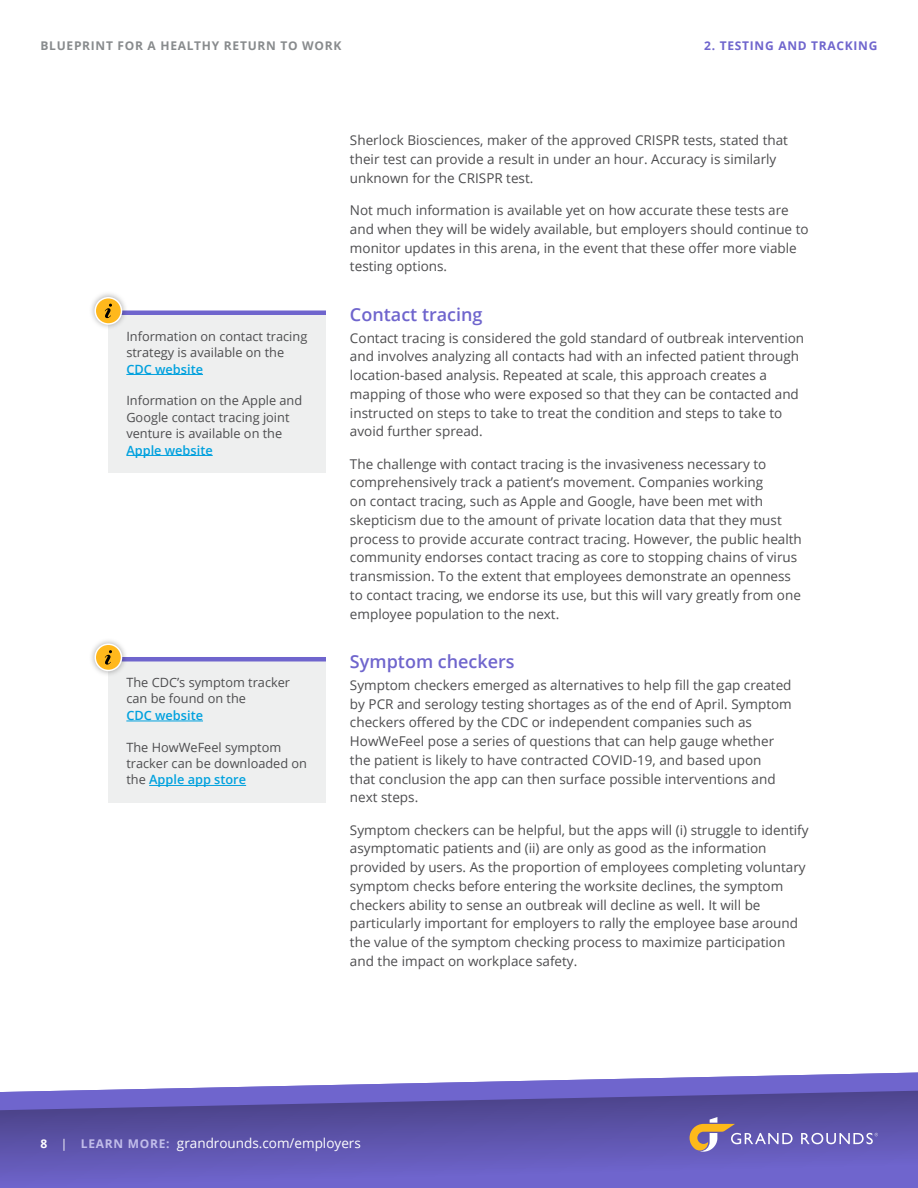
<style>
.page{position:relative;width:918px;height:1188px;background:#fff}
.page>*{position:absolute;margin:0;border:0;box-sizing:border-box;transform-origin:0 0}
.t1{font:600 18px "Open Sans";color:#6f65cd}
.t2{font:13.5px/18.8px "Open Sans";color:#4d4d4f}
.t3{font:13.5px "Open Sans";color:#fff}
.t4{font:12.75px/16.5px "Open Sans";color:#4d4d4f}
.t5{font:600 12.75px "Open Sans";color:#00a1de}
.t6{font:700 12px "Open Sans";letter-spacing:.06em;color:#888b8d}
.t7{font:700 12px "Open Sans";letter-spacing:.06em;color:#6f65cd}
.s1{font-weight:600;color:#00a1de}
.s2{font-weight:700;font-size:12px}
.s3{font-size:12px}
.s4{font-weight:700;font-size:12px;color:#c1bdea}
</style>
<div class="page">
<svg style="left:99px;top:1072px;width:819px;height:18px"></svg>
<svg style="left:0;top:1090px;width:918px;height:98px;background:#6158b3"></svg>
<svg style="left:690px;top:1117px;width:103px;height:35px;background:#8474a3"></svg>
<svg style="left:801px;top:1133px;width:77px;height:11px"></svg>
<div style="left:108px;top:659px;width:218px;height:143px;background:#eeefef"></div>
<hr style="left:126px;top:721px;width:77px;height:1px;background:#00a1de">
<hr style="left:149px;top:785px;width:97px;height:1px;background:#00a1de">
<hr style="left:108px;top:657px;width:218px;height:4px;background:#6f65cd">
<div style="left:88px;top:637px;width:40px;height:40px;background:#000;opacity:.35"></div>
<div style="left:95px;top:644px;width:27px;height:26px;background:#ffb81c;border-radius:50%"></div>
<div style="left:94px;top:643px;width:28px;height:28px;border:2px solid #fff;border-radius:50%"></div>
<svg style="left:105px;top:650px;width:7px;height:15px"></svg>
<div style="left:108px;top:313px;width:218px;height:160px;background:#eeefef"></div>
<hr style="left:126px;top:374px;width:77px;height:1px;background:#00a1de">
<hr style="left:126px;top:455px;width:87px;height:1px;background:#00a1de">
<div style="left:108px;top:310px;width:218px;height:5px;background:#6f65cd"></div>
<div style="left:88px;top:291px;width:40px;height:40px;background:#000;opacity:.35"></div>
<div style="left:95px;top:298px;width:27px;height:26px;background:#ffb81c;border-radius:50%"></div>
<div style="left:94px;top:297px;width:28px;height:28px;border:2px solid #fff;border-radius:50%"></div>
<svg style="left:105px;top:304px;width:7px;height:14px"></svg>
<p class="t6" style="left:40px;top:37px;width:302px">BLUEPRINT FOR A HEALTHY RETURN TO WORK</p>
<p class="t7" style="left:704px;top:37px;width:124px">2. TESTIN G AN D TRACK</p>
<p class="t7" style="left:854px;top:37px;width:25px">ING</p>
<p class="t4" style="left:126px;top:327px;width:182px">Information on contact tracing strategy is available on the</p>
<p class="t5" style="left:126px;top:360px;width:78px">CDC website</p>
<p class="t4" style="left:126px;top:392px;width:177px">Information on the Apple and<br>Google contact tracing joint venture is available on the</p>
<p class="t5" style="left:126px;top:441px;width:88px">Apple website</p>
<p class="t4" style="left:126px;top:674px;width:165px">The CDC’s symptom tracker can be found on the</p>
<p class="t5" style="left:126px;top:707px;width:78px">CDC website</p>
<p class="t4" style="left:126px;top:738px;width:182px">The HowWeFeel symptom tracker can be downloaded on the <span class="s1">Apple app store</span></p>
<p class="t2" style="left:350px;top:131px;width:440px">Sherlock Biosciences, maker of the approved CRISPR tests, stated that their test can provide a result in under an hour. Accuracy is similarly unknown for the CRISPR test.</p>
<p class="t2" style="left:350px;top:200px;width:460px">Not much information is available yet on how accurate these tests are and when they will be widely available, but employers should continue to monitor updates in this arena, in the event that these offer more viable testing options.</p>
<h1 class="t1" style="left:350px;top:302px;width:134px">Contact tracing</h1>
<p class="t2" style="left:350px;top:328px;width:456px">Contact tracing is considered the gold standard of outbreak intervention and involves analyzing all contacts had with an infected patient through location-based analysis. Repeated at scale, this approach creates a mapping of those who were exposed so that they can be contacted and instructed on steps to take to treat the condition and steps to take to avoid further spread.</p>
<p class="t2" style="left:350px;top:454px;width:453px">The challenge with contact tracing is the invasiveness necessary to comprehensively track a patient’s movement. Companies working<br>on contact tracing, such as Apple and Google, have been met with skepticism due to the amount of private location data that they must process to provide accurate contract tracing. However, the public health community endorses contact tracing as core to stopping chains of virus transmission. To the extent that employees demonstrate an openness to contact tracing, we endorse its use, but this will vary greatly from one employee population to the next.</p>
<h1 class="t1" style="left:350px;top:649px;width:166px">Symptom checkers</h1>
<p class="t2" style="left:350px;top:675px;width:443px">Symptom checkers emerged as alternatives to help fill the gap created by PCR and serology testing shortages as of the end of April. Symptom checkers offered by the CDC or independent companies such as HowWeFeel pose a series of questions that can help gauge whether the patient is likely to have contracted COVID-19, and based upon<br>that conclusion the app can then surface possible interventions and next steps.</p>
<p class="t2" style="left:350px;top:820px;width:460px">Symptom checkers can be helpful, but the apps will (i) struggle to identify asymptomatic patients and (ii) are only as good as the information provided by users. As the proportion of employees completing voluntary symptom checks before entering the worksite declines, the symptom checkers ability to sense an outbreak will decline as well. It will be particularly important for employers to rally the employee base around the value of the symptom checking process to maximize participation and the impact on workplace safety.</p>
<p class="t3" style="left:40px;top:1133px;width:322px"><span class="s2">8</span> <span class="s3">|</span> <span class="s4">LEARN MORE:</span> grandrounds.com/employers</p>
</div>
